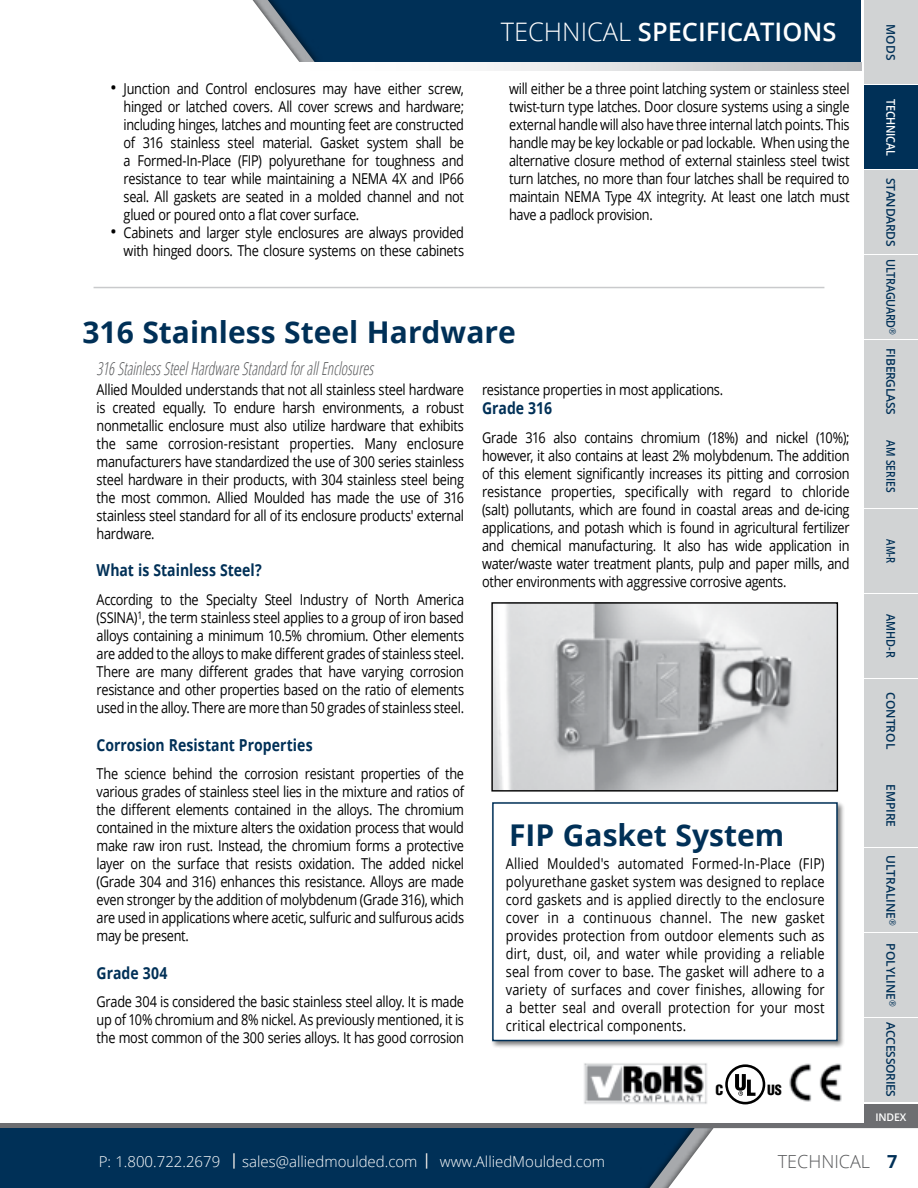
<style>
.page{position:relative;width:918px;height:1188px;background:#fff}
.page>*{position:absolute;margin:0;border:0;box-sizing:border-box;transform-origin:0 0}
.t1{font:700 30px "Open Sans";color:#003057}
.t2{font:600 25.5px "Open Sans";color:#fff}
.t3{font:italic 300 condensed 18px "Open Sans";color:#58595b;scale:.85 1}
.t4{font:300 18px "Open Sans";color:#58595b}
.t5{font:700 16.5px "Open Sans";color:#003057;scale:.85 1}
.t6{font:15px/18px "Open Sans";letter-spacing:-.025em;color:#000;text-align:justify;scale:.85 1}
.t7{font:300 15px "Open Sans";color:#fff}
.t8{font:900 condensed 13.8px "Helvetica";color:#000}
.t9{font:600 12px "Open Sans";letter-spacing:-.02em;color:#003057}
.t10{font:600 12px "Open Sans";color:#003057}
.t11{font:600 12px "Open Sans";letter-spacing:-.03em;color:#fefefe;scale:.9 1}
.t12{font:600 12px "Open Sans";color:#003057;scale:.86 1}
.t13{font:600 12px "Open Sans";color:#003057;scale:.9 1}
.t14{font:600 12px "Open Sans";color:#003057;scale:.79 1}
.t15{font:600 10.5px "Open Sans";letter-spacing:-.02em;color:#fff}
.s1{font-size:18px}
.s2{font-weight:300}
.s3{font-weight:700;color:#003057}
</style>
<div class="page">
<img style="left:790px;top:1063px;width:52px;height:39px">
<img style="left:584px;top:1063px;width:123px;height:41px">
<svg style="left:725px;top:1064px;width:40px;height:40px"></svg>
<div style="left:728px;top:1067px;width:35px;height:35px;background:#fff;border-radius:50%"></div>
<svg style="left:735px;top:1074px;width:21px;height:22px"></svg>
<div style="left:0;top:1126px;width:918px;height:62px;background:#003057"></div>
<div style="left:632px;top:1123px;width:286px;height:65px;background:#003057"></div>
<svg style="left:645px;top:1128px;width:273px;height:60px"></svg>
<svg style="left:426px;top:1153px;width:1px;height:16px"></svg>
<svg style="left:233px;top:1153px;width:2px;height:16px"></svg>
<hr style="left:0;top:1124px;width:918px;height:4px;background:#6d6e71">
<div style="left:0;top:0;width:861px;height:62px;background:#003057"></div>
<svg style="left:5px;top:0;width:310px;height:62px"></svg>
<div style="left:0;top:0;width:5px;height:72px;background:#fff"></div>
<div style="left:864px;top:0;width:54px;height:84px;background:#d1d3d4"></div>
<div style="left:864px;top:86px;width:54px;height:83px;background:#003057"></div>
<div style="left:864px;top:171px;width:54px;height:83px;background:#d1d3d4"></div>
<div style="left:864px;top:255px;width:54px;height:83px;background:#d1d3d4"></div>
<div style="left:864px;top:340px;width:54px;height:83px;background:#d1d3d4"></div>
<div style="left:864px;top:425px;width:54px;height:83px;background:#d1d3d4"></div>
<div style="left:864px;top:510px;width:54px;height:83px;background:#d1d3d4"></div>
<div style="left:864px;top:594px;width:54px;height:83px;background:#d1d3d4"></div>
<div style="left:864px;top:679px;width:54px;height:83px;background:#d1d3d4"></div>
<div style="left:864px;top:764px;width:54px;height:83px;background:#d1d3d4"></div>
<div style="left:864px;top:849px;width:54px;height:83px;background:#d1d3d4"></div>
<div style="left:864px;top:933px;width:54px;height:84px;background:#d1d3d4"></div>
<div style="left:864px;top:1018px;width:54px;height:83px;background:#d1d3d4"></div>
<div style="left:864px;top:1105px;width:54px;height:23px;background:#6d6e71"></div>
<svg style="left:486px;top:62px;width:375px;height:9px"></svg>
<img style="left:493px;top:604px;width:343px;height:186px">
<div style="left:491px;top:602px;width:347px;height:190px;border:1px solid #000"></div>
<div style="left:490px;top:800px;width:355px;height:248px;background:#000;opacity:.5"></div>
<div style="left:492px;top:802px;width:346px;height:239px;background:#fff;border:2px solid #003057"></div>
<hr style="left:94px;top:287px;width:730px;height:1px;background:#c9cacc">
<p class="t6" style="left:124px;top:79px;width:402px;text-indent:-14px"><span class="s1">•</span> Junction and Control enclosures may have either screw, hinged or latched covers. All cover screws and hardware; including hinges, latches and mounting feet are constructed of 316 stainless steel material. Gasket system shall be a Formed-In-Place (FIP) polyurethane for toughness and resistance to tear while maintaining a NEMA 4X and IP66 seal. All gaskets are seated in a molded channel and not glued or poured onto a flat cover surface.</p>
<p class="t6" style="left:110px;top:223px;width:418px;text-align:right"><span class="s1">•</span> Cabinets and larger style enclosures are always provided with hinged doors. The closure systems on these cabinets</p>
<h2 class="t2" style="left:501px;top:15px;width:337px"><span class="s2">TECHNICAL</span> SPECIFICATIONS</h2>
<p class="t6" style="left:509px;top:79px;width:402px">will either be a three point latching system or stainless steel twist-turn type latches. Door closure systems using a single external handle will also have three internal latch points. This handle may be key lockable or pad lockable. When using the alternative closure method of external stainless steel twist turn latches, no more than four latches shall be required to maintain NEMA Type 4X integrity. At least one latch must have a padlock provision.</p>
<h1 class="t1" style="left:82px;top:311px;width:435px">316 Stainless Steel Hardware</h1>
<p class="t3" style="left:97px;top:356px;width:332px">316StainlessSteelHardwareStandardforallEnclosures</p>
<p class="t6" style="left:97px;top:380px;width:434px">Allied Moulded understands that not all stainless steel hardware is created equally. To endure harsh environments, a robust nonmetallic enclosure must also utilize hardware that exhibits the same corrosion-resistant properties. Many enclosure manufacturers have standardized the use of 300 series stainless steel hardware in their products, with 304 stainless steel being the most common. Allied Moulded has made the use of 316 stainless steel standard for all of its enclosure products' external hardware.</p>
<p class="t5" style="left:97px;top:559px;width:196px">What is Stainless Steel?</p>
<p class="t6" style="left:97px;top:590px;width:434px">According to the Specialty Steel Industry of North America (SSINA)<sup>1</sup>, the term stainless steel applies to a group of iron based alloys containing a minimum 10.5% chromium. Other elements are added to the alloys to make different grades of stainless steel.<br>There are many different grades that have varying corrosion resistance and other properties based on the ratio of elements used in the alloy. There are more than 50 grades of stainless steel.</p>
<p class="t5" style="left:97px;top:733px;width:256px">Corrosion Resistant Properties</p>
<p class="t6" style="left:97px;top:764px;width:434px">The science behind the corrosion resistant properties of the various grades of stainless steel lies in the mixture and ratios of the different elements contained in the alloys. The chromium contained in the mixture alters the oxidation process that would make raw iron rust. Instead, the chromium forms a protective layer on the surface that resists oxidation. The added nickel (Grade 304 and 316) enhances this resistance. Alloys are made even stronger by the addition of molybdenum (Grade 316), which are used in applications where acetic, sulfuric and sulfurous acids may be present.</p>
<p class="t5" style="left:97px;top:961px;width:85px">Grade 304</p>
<p class="t6" style="left:97px;top:993px;width:434px">Grade 304 is considered the basic stainless steel alloy. It is made up of 10% chromium and 8% nickel. As previously mentioned, it is the most common of the 300 series alloys. It has good corrosion</p>
<p class="t6" style="left:482px;top:380px;width:285px">resistance properties in most applications.</p>
<p class="t5" style="left:482px;top:397px;width:84px">Grade 316</p>
<p class="t6" style="left:482px;top:428px;width:434px">Grade 316 also contains chromium (18%) and nickel (10%); however, it also contains at least 2% molybdenum. The addition of this element significantly increases its pitting and corrosion resistance properties, specifically with regard to chloride (salt) pollutants, which are found in coastal areas and de-icing applications, and potash which is found in agricultural fertilizer and chemical manufacturing. It also has wide application in water/waste water treatment plants, pulp and paper mills, and other environments with aggressive corrosive agents.</p>
<h1 class="t1" style="left:509px;top:814px;width:277px">FIP Gasket System</h1>
<p class="t6" style="left:506px;top:854px;width:377px">Allied Moulded's automated Formed-In-Place (FIP) polyurethane gasket system was designed to replace cord gaskets and is applied directly to the enclosure cover in a continuous channel. The new gasket provides protection from outdoor elements such as dirt, dust, oil, and water while providing a reliable seal from cover to base. The gasket will adhere to a variety of surfaces and cover finishes, allowing for a better seal and overall protection for your most critical electrical components.</p>
<p class="t8" style="left:716px;top:1081px;width:9px">C</p>
<p class="t8" style="left:767px;top:1081px;width:16px">US</p>
<p class="t10" style="left:899px;top:24px;width:37px;rotate:90deg">MODS</p>
<p class="t11" style="left:899px;top:99px;width:64px;rotate:90deg">TECHNICAL</p>
<p class="t9" style="left:899px;top:178px;width:239px;rotate:90deg">STANDARDS ULTRAGUARD<sup>®</sup> FIBERGLASS</p>
<p class="t12" style="left:899px;top:440px;width:62px;rotate:90deg">AM SERIES</p>
<p class="t14" style="left:899px;top:539px;width:32px;rotate:90deg">AM-R</p>
<p class="t13" style="left:899px;top:614px;width:50px;rotate:90deg">AMHD-R</p>
<p class="t10" style="left:899px;top:692px;width:58px;rotate:90deg">CONTROL</p>
<p class="t10" style="left:899px;top:784px;width:45px;rotate:90deg">EMPIRE</p>
<p class="t10" style="left:899px;top:855px;width:72px;rotate:90deg">ULTRALINE<sup>®</sup></p>
<p class="t10" style="left:899px;top:943px;width:65px;rotate:90deg">POLYLINE<sup>®</sup></p>
<p class="t9" style="left:899px;top:1022px;width:76px;rotate:90deg">ACCESSORIES</p>
<p class="t15" style="left:876px;top:1110px;width:32px">INDEX</p>
<p class="t7" style="left:99px;top:1151px;width:123px">P: 1.800.722.2679</p>
<p class="t7" style="left:242px;top:1151px;width:177px">sales@alliedmoulded.com</p>
<p class="t7" style="left:440px;top:1151px;width:167px">www.AlliedMoulded.com</p>
<p class="t4" style="left:778px;top:1149px;width:121px">TECHNICAL <span class="s3">7</span></p>
</div>
